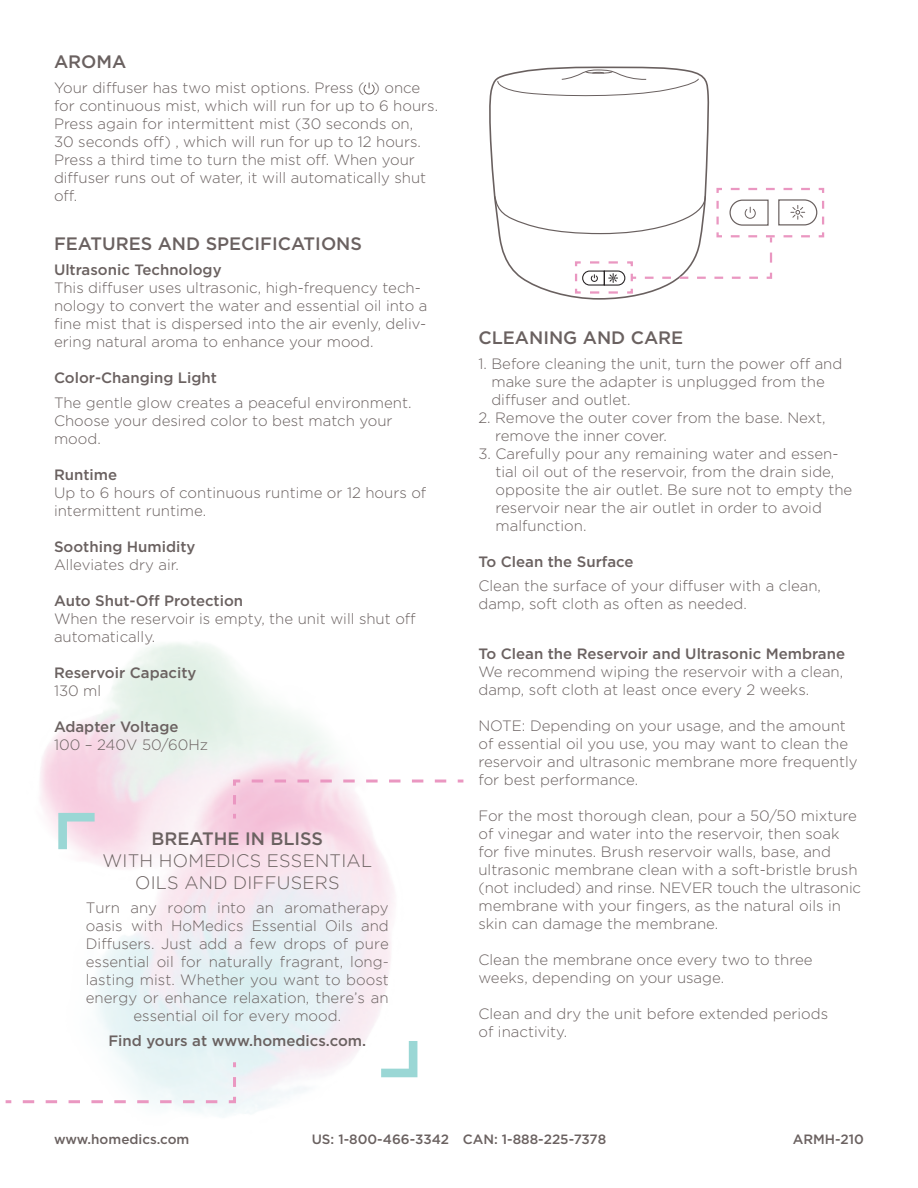
<style>
.page{position:relative;width:918px;height:1188px;background:#fff}
.page>*{position:absolute;margin:0;border:0;box-sizing:border-box;transform-origin:0 0}
.t1{font:500 18px "Gotham";color:#6a6160}
.t2{font:300 18px/21.6px "Gotham";letter-spacing:.015em;color:#6a6160;text-align:center}
.t3{font:300 15px/18px "Gotham";color:#6a6160}
.t4{font:300 15px/18px "Gotham";color:#6a6160}
.t5{font:500 15px "Gotham";color:#6a6160}
.t6{font:500 13.5px "Gotham";color:#6a6160}
</style>
<div class="page">
<svg style="left:58px;top:813px;width:37px;height:36px"></svg>
<svg style="left:381px;top:1041px;width:36px;height:36px"></svg>
<svg style="left:232px;top:778px;width:232px;height:44px"></svg>
<svg style="left:5px;top:1059px;width:233px;height:46px"></svg>
<svg style="left:489px;top:66px;width:221px;height:234px"></svg>
<svg style="left:497px;top:69px;width:202px;height:29px"></svg>
<svg style="left:493px;top:187px;width:332px;height:108px"></svg>
<svg style="left:363px;top:83px;width:12px;height:12px"></svg>
<p class="t1" style="left:54px;top:50px;width:74px">AROMA</p>
<p class="t3" style="left:54px;top:78px;width:386px">Your diffuser has two mist options. Press ( ) once for continuous mist, which will run for up to 6 hours.<br>Press again for intermittent mist (30 seconds on,<br>30 seconds off) , which will run for up to 12 hours.<br>Press a third time to turn the mist off. When your diffuser runs out of water, it will automatically shut off.</p>
<p class="t1" style="left:54px;top:232px;width:310px">FEATURES AND SPECIFICATIONS</p>
<p class="t5" style="left:54px;top:260px;width:169px">Ultrasonic Technology</p>
<p class="t3" style="left:54px;top:279px;width:375px">This diffuser uses ultrasonic, high-frequency tech&shy;nology to convert the water and essential oil into a fine mist that is dispersed into the air evenly, deliv&shy;ering natural aroma to enhance your mood.</p>
<p class="t5" style="left:54px;top:368px;width:164px">Color-Changing Light</p>
<p class="t3" style="left:54px;top:393px;width:359px">The gentle glow creates a peaceful environment.<br>Choose your desired color to best match your mood.</p>
<p class="t5" style="left:54px;top:465px;width:65px">Runtime</p>
<p class="t3" style="left:54px;top:483px;width:374px">Up to 6 hours of continuous runtime or 12 hours of intermittent runtime.</p>
<p class="t5" style="left:54px;top:537px;width:143px">Soothing Humidity</p>
<p class="t3" style="left:54px;top:555px;width:126px">Alleviates dry air.</p>
<p class="t5" style="left:54px;top:591px;width:191px">Auto Shut-Off Protection</p>
<p class="t3" style="left:54px;top:609px;width:363px">When the reservoir is empty, the unit will shut off automatically.</p>
<p class="t5" style="left:54px;top:663px;width:144px">Reservoir Capacity</p>
<p class="t3" style="left:54px;top:681px;width:49px">130 ml</p>
<p class="t5" style="left:54px;top:717px;width:126px">Adapter Voltage</p>
<p class="t3" style="left:54px;top:735px;width:156px">100 – 240V 50/60Hz</p>
<p class="t1" style="left:152px;top:827px;width:173px">BREATHE IN BLISS</p>
<p class="t2" style="left:102px;top:850px;width:271px">WITH HOMEDICS ESSENTIAL<br>OILS AND DIFFUSERS</p>
<p class="t4" style="left:86px;top:899px;width:304px;text-align:center">Turn any room into an aromatherapy oasis with HoMedics Essential Oils and Diffusers. Just add a few drops of pure essential oil for naturally fragrant, long&shy;lasting mist. Whether you want to boost energy or enhance relaxation, there’s an essential oil for every mood.</p>
<p class="t5" style="left:108px;top:1031px;width:259px">Find yours at www.homedics.com.</p>
<p class="t1" style="left:478px;top:326px;width:206px">CLEANING AND CARE</p>
<p class="t3" style="left:491px;top:354px;width:353px;text-indent:-13px">1. Before cleaning the unit, turn the power off and make sure the adapter is unplugged from the diffuser and outlet.</p>
<p class="t3" style="left:495px;top:408px;width:332px;text-indent:-17px">2. Remove the outer cover from the base. Next, remove the inner cover.</p>
<p class="t3" style="left:496px;top:444px;width:358px;text-indent:-17px">3. Carefully pour any remaining water and essen&shy;tial oil out of the reservoir, from the drain side, opposite the air outlet. Be sure not to empty the reservoir near the air outlet in order to avoid malfunction.</p>
<p class="t5" style="left:478px;top:551px;width:157px">To Clean the Surface</p>
<p class="t4" style="left:478px;top:577px;width:344px">Clean the surface of your diffuser with a clean, damp, soft cloth as often as needed.</p>
<p class="t5" style="left:478px;top:644px;width:368px">To Clean the Reservoir and Ultrasonic Membrane</p>
<p class="t3" style="left:478px;top:662px;width:366px">We recommend wiping the reservoir with a clean, damp, soft cloth at least once every 2 weeks.</p>
<p class="t3" style="left:478px;top:716px;width:381px">NOTE: Depending on your usage, and the amount of essential oil you use, you may want to clean the reservoir and ultrasonic membrane more frequently for best performance.</p>
<p class="t3" style="left:478px;top:806px;width:384px">For the most thorough clean, pour a 50/50 mixture of vinegar and water into the reservoir, then soak for five minutes. Brush reservoir walls, base, and ultrasonic membrane clean with a soft-bristle brush (not included) and rinse. NEVER touch the ultrasonic membrane with your fingers, as the natural oils in</p>
<p class="t3" style="left:478px;top:914px;width:241px">skin can damage the membrane.</p>
<p class="t3" style="left:478px;top:950px;width:336px">Clean the membrane once every two to three weeks, depending on your usage.</p>
<p class="t3" style="left:478px;top:1004px;width:351px">Clean and dry the unit before extended periods of inactivity.</p>
<p class="t6" style="left:54px;top:1131px;width:137px">www.homedics.com</p>
<p class="t6" style="left:312px;top:1131px;width:296px">US: 1-800-466-3342 CAN: 1-888-225-7378</p>
<p class="t6" style="left:793px;top:1131px;width:73px">ARMH-210</p>
</div>
